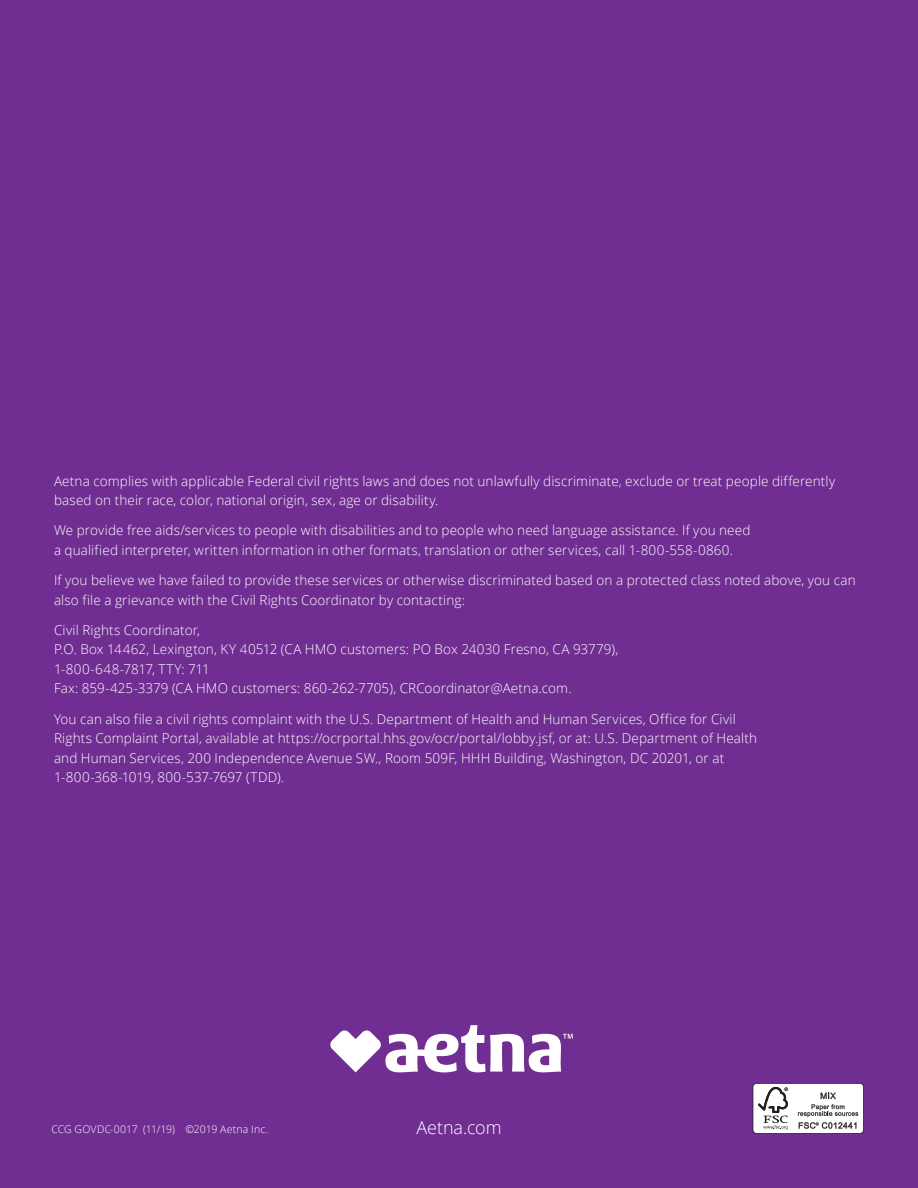
<style>
.page{position:relative;width:918px;height:1188px;background:#702d92}
.page>*{position:absolute;margin:0;border:0;box-sizing:border-box;transform-origin:0 0}
.t1{font:300 18px "Open Sans";letter-spacing:-.005em;color:#fff}
.t2{font:300 13.5px/19.5px "Open Sans";letter-spacing:.01em;color:#fff}
.t3{font:300 10.5px "Open Sans";letter-spacing:.015em;color:#fff}
</style>
<div class="page">
<svg style="left:330px;top:1025px;width:243px;height:48px"></svg>
<svg style="left:753px;top:1083px;width:111px;height:51px;background:#dad8d9"></svg>
<p class="t2" style="left:54px;top:471px;width:783px">Aetna complies with applicable Federal civil rights laws and does not unlawfully discriminate, exclude or treat people differently based on their race, color, national origin, sex, age or disability.</p>
<p class="t2" style="left:54px;top:520px;width:698px">We provide free aids/services to people with disabilities and to people who need language assistance. If you need a qualified interpreter, written information in other formats, translation or other services, call 1-800-558-0860.</p>
<p class="t2" style="left:54px;top:570px;width:803px">If you believe we have failed to provide these services or otherwise discriminated based on a protected class noted above, you can also file a grievance with the Civil Rights Coordinator by contacting:</p>
<p class="t2" style="left:54px;top:620px;width:566px">Civil Rights Coordinator,<br>P.O. Box 14462, Lexington, KY 40512 (CA HMO customers: PO Box 24030 Fresno, CA 93779), 1-800-648-7817, TTY: 711<br>Fax: 859-425-3379 (CA HMO customers: 860-262-7705), CRCoordinator@Aetna.com.</p>
<p class="t2" style="left:54px;top:709px;width:705px">You can also file a civil rights complaint with the U.S. Department of Health and Human Services, Office for Civil Rights Complaint Portal, available at https://ocrportal.hhs.gov/ocr/portal/lobby.jsf, or at: U.S. Department of Health and Human Services, 200 Independence Avenue SW., Room 509F, HHH Building, Washington, DC 20201, or at 1-800-368-1019, 800-537-7697 (TDD).</p>
<p class="t3" style="left:52px;top:1122px;width:218px">CCG GOVDC-0017 (11/19) ©2019 Aetna Inc.</p>
<h1 class="t1" style="left:416px;top:1115px;width:87px">Aetna.com</h1>
<h1 class="t1" style="left:417px;top:1115px;width:11px">a</h1>
</div>
